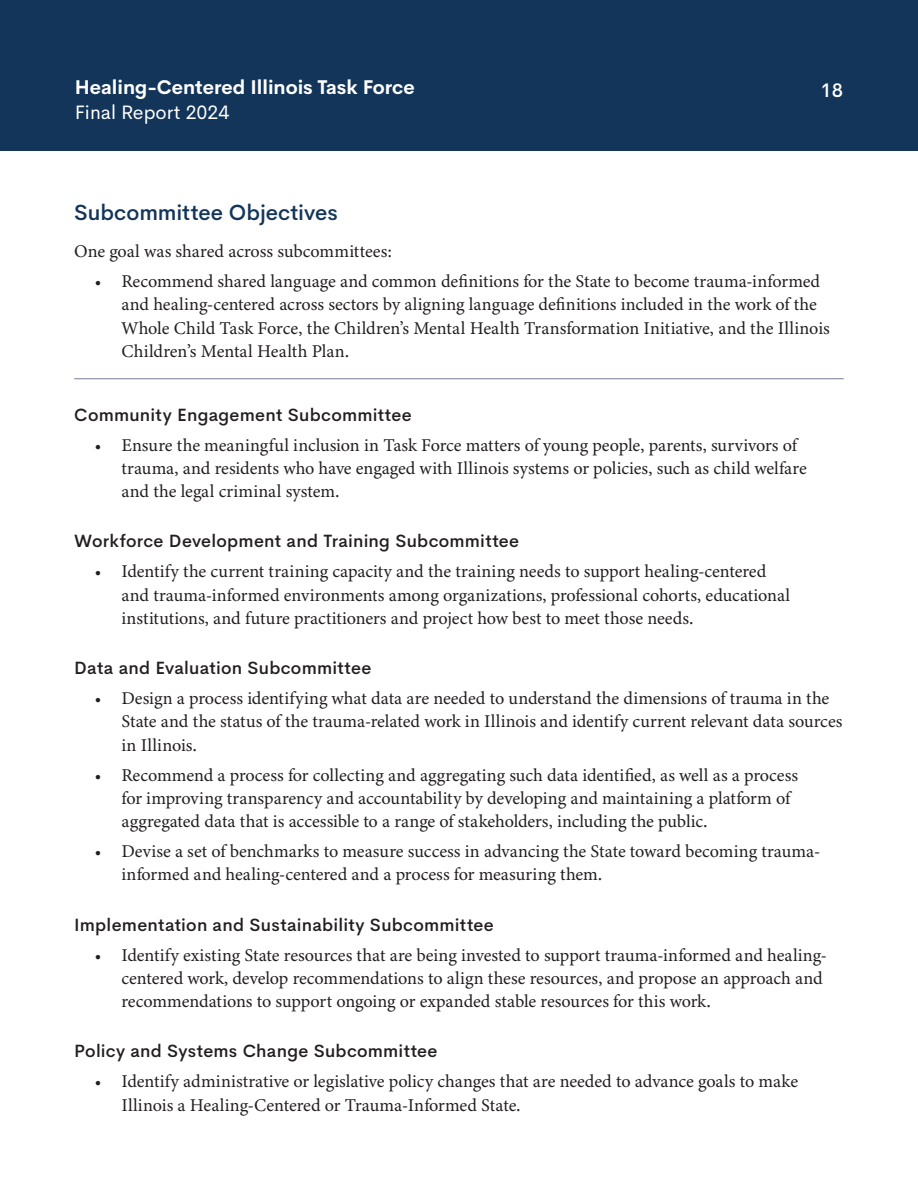
<style>
.page{position:relative;width:918px;height:1188px;background:#fff}
.page>*{position:absolute;margin:0;border:0;box-sizing:border-box;transform-origin:0 0}
.Heading_2{font:500 21.75px "Cerebri Sans";color:#123559}
.t1{font:700 19.5px "Cerebri Sans";color:#fff}
.t2{font:19.5px "Cerebri Sans";color:#fff}
.t3{font:500 19.5px "Cerebri Sans";color:#fff}
.Subcomittees_bold_text{font:18px/23.2px "Minion Variable Concept";letter-spacing:-.005em;color:#231f20}
.H3_alt_v3_lol{font:500 17.7px "Cerebri Sans";letter-spacing:.015em;color:#231f20}
</style>
<div class="page">
<div style="left:0;top:0;width:918px;height:150px;background:#123559"></div>
<hr style="left:74px;top:379px;width:770px;height:1px;background:#787c96">
<p class="t1" style="left:75px;top:71px;width:341px">Healing-Centered Illinois Task Force</p>
<p class="t2" style="left:75px;top:97px;width:156px">Final Report 2024</p>
<p class="t3" style="left:820px;top:74px;width:24px">18</p>
<p class="Heading_2" style="left:74px;top:196px;width:265px">Subcommittee Objectives</p>
<p class="Subcomittees_bold_text" style="left:74px;top:240px;width:320px">One goal was shared across subcommittees:</p>
<p class="Subcomittees_bold_text" style="left:122px;top:270px;width:710px;text-indent:-27px">• Recommend shared language and common definitions for the State to become trauma-informed and healing-centered across sectors by aligning language definitions included in the work of the Whole Child Task Force, the Children’s Mental Health Transformation Initiative, and the Illinois Children’s Mental Health Plan.</p>
<p class="H3_alt_v3_lol" style="left:74px;top:401px;width:339px">Community Engagement Subcommittee</p>
<p class="Subcomittees_bold_text" style="left:122px;top:433px;width:687px;text-indent:-27px">• Ensure the meaningful inclusion in Task Force matters of young people, parents, survivors of trauma, and residents who have engaged with Illinois systems or policies, such as child welfare and the legal criminal system.</p>
<p class="H3_alt_v3_lol" style="left:74px;top:527px;width:447px">Workforce Development and Training Subcommittee</p>
<p class="Subcomittees_bold_text" style="left:122px;top:560px;width:670px;text-indent:-27px">• Identify the current training capacity and the training needs to support healing-centered and trauma-informed environments among organizations, professional cohorts, educational institutions, and future practitioners and project how best to meet those needs.</p>
<p class="H3_alt_v3_lol" style="left:74px;top:654px;width:299px">Data and Evaluation Subcommittee</p>
<p class="Subcomittees_bold_text" style="left:122px;top:687px;width:723px;text-indent:-27px">• Design a process identifying what data are needed to understand the dimensions of trauma in the<br>State and the status of the trauma-related work in Illinois and identify current relevant data sources in Illinois.</p>
<p class="Subcomittees_bold_text" style="left:122px;top:763px;width:678px;text-indent:-27px">• Recommend a process for collecting and aggregating such data identified, as well as a process for improving transparency and accountability by developing and maintaining a platform of aggregated data that is accessible to a range of stakeholders, including the public.</p>
<p class="Subcomittees_bold_text" style="left:122px;top:840px;width:700px;text-indent:-27px">• Devise a set of benchmarks to measure success in advancing the State toward becoming trauma&shy;informed and healing-centered and a process for measuring them.</p>
<p class="H3_alt_v3_lol" style="left:74px;top:911px;width:421px">Implementation and Sustainability Subcommittee</p>
<p class="Subcomittees_bold_text" style="left:122px;top:943px;width:707px;text-indent:-27px">• Identify existing State resources that are being invested to support trauma-informed and healing&shy;centered work, develop recommendations to align these resources, and propose an approach and recommendations to support ongoing or expanded stable resources for this work.</p>
<p class="H3_alt_v3_lol" style="left:74px;top:1037px;width:365px">Policy and Systems Change Subcommittee</p>
<p class="Subcomittees_bold_text" style="left:122px;top:1070px;width:678px;text-indent:-27px">• Identify administrative or legislative policy changes that are needed to advance goals to make<br>Illinois a Healing-Centered or Trauma-Informed State.</p>
</div>
